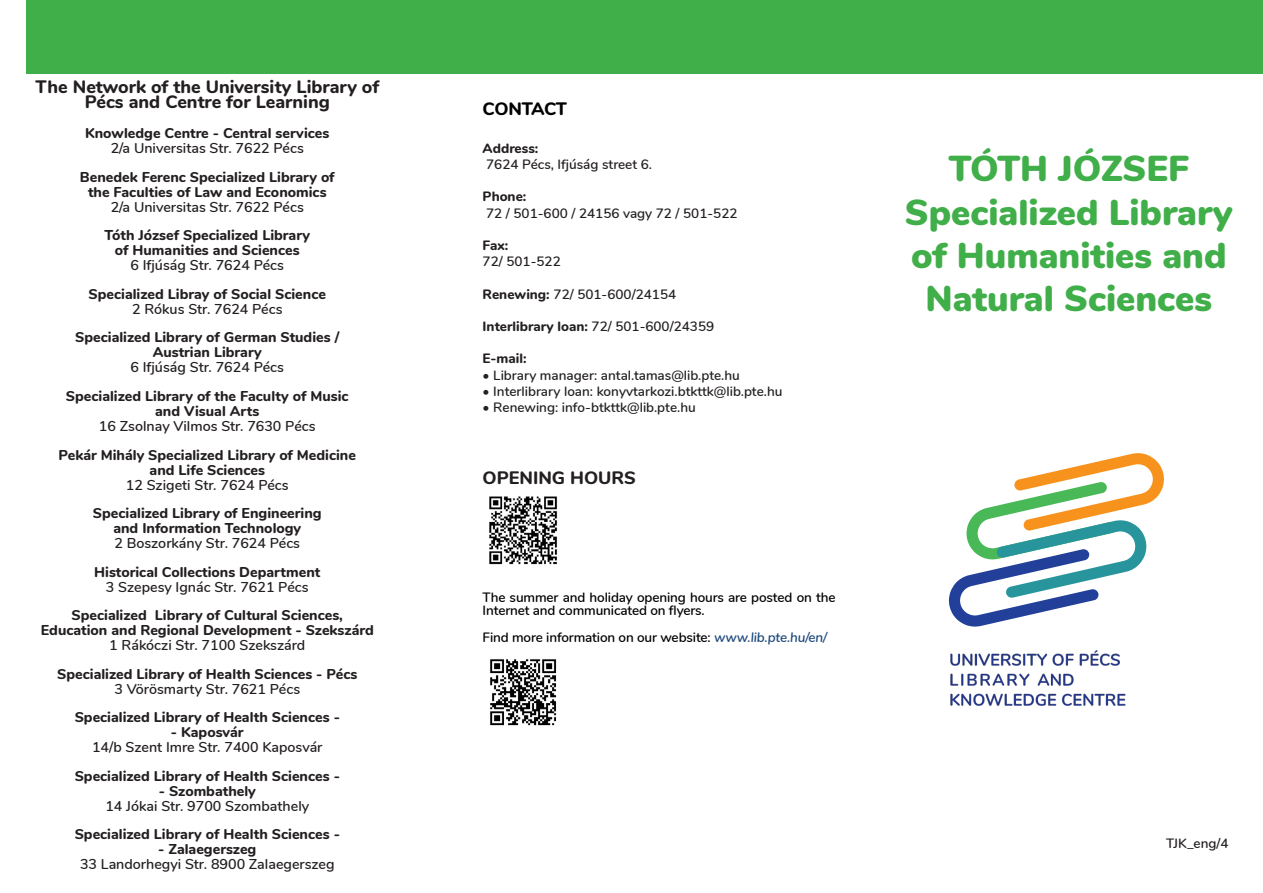
<style>
.page{position:relative;width:1263px;height:893px;background:#fff}
.page>*{position:absolute;margin:0;border:0;box-sizing:border-box;transform-origin:0 0}
.t1{font:900 36px/43.2px "Nunito";color:#40ae49;text-align:center}
.t2{font:800 18px/15px "Nunito";color:#231f20;text-align:center}
.t3{font:800 18px "Nunito";letter-spacing:-.025em;color:#000001}
.t4{font:800 14.25px "Nunito";color:#231f20}
.t5{font:600 14.25px "Nunito";color:#231f20}
.t6{font:600 13.5px "Nunito";color:#231f20}
.t7{font:600 13.5px/13.5px "Nunito";letter-spacing:-.01em;color:#000002}
.t8{font:800 13.5px "Nunito";color:#231f20}
.s1{font-weight:800}
.s2{font-weight:600}
.s3{font-style:italic;color:#1f497d}
</style>
<div class="page">
<div style="left:26px;top:0;width:1237px;height:74px;background:#40ae49"></div>
<img style="left:489px;top:496px;width:69px;height:69px">
<img style="left:490px;top:659px;width:67px;height:67px">
<svg style="left:948px;top:453px;width:216px;height:174px"></svg>
<img style="left:950px;top:650px;width:176px;height:56px">
<p class="t2" style="left:35px;top:79px;width:345px">The Network of the University Library of<br>Pécs and Centre for Learning</p>
<p class="t4" style="left:85px;top:123px;width:246px">Knowledge Centre - Central services</p>
<p class="t5" style="left:111px;top:138px;width:195px">2/a Universitas Str. 7622 Pécs</p>
<p class="t4" style="left:80px;top:166px;width:256px">Benedek Ferenc Specialized Library of</p>
<p class="t4" style="left:88px;top:181px;width:240px">the Faculties of Law and Economics</p>
<p class="t5" style="left:111px;top:197px;width:195px">2/a Universitas Str. 7622 Pécs</p>
<p class="t4" style="left:104px;top:225px;width:207px">Tóth József Specialized Library</p>
<p class="t4" style="left:115px;top:240px;width:186px">of Humanities and Sciences</p>
<p class="t5" style="left:131px;top:255px;width:155px">6 Ifjúság Str. 7624 Pécs</p>
<p class="t4" style="left:89px;top:283px;width:239px">Specialized Libray of Social Science</p>
<p class="t5" style="left:132px;top:299px;width:152px">2 Rókus Str. 7624 Pécs</p>
<p class="t4" style="left:75px;top:327px;width:266px">Specialized Library of German Studies /</p>
<p class="t4" style="left:153px;top:342px;width:111px">Austrian Library</p>
<p class="t5" style="left:131px;top:357px;width:155px">6 Ifjúság Str. 7624 Pécs</p>
<p class="t4" style="left:66px;top:385px;width:284px">Specialized Library of the Faculty of Music</p>
<p class="t4" style="left:155px;top:400px;width:106px">and Visual Arts</p>
<p class="t5" style="left:99px;top:416px;width:218px">16 Zsolnay Vilmos Str. 7630 Pécs</p>
<p class="t4" style="left:59px;top:444px;width:299px">Pekár Mihály Specialized Library of Medicine</p>
<p class="t4" style="left:150px;top:459px;width:117px">and Life Sciences</p>
<p class="t5" style="left:126px;top:474px;width:164px">12 Szigeti Str. 7624 Pécs</p>
<p class="t4" style="left:93px;top:502px;width:230px">Specialized Library of Engineering</p>
<p class="t4" style="left:113px;top:517px;width:189px">and Information Technology</p>
<p class="t5" style="left:114px;top:533px;width:187px">2 Boszorkány Str. 7624 Pécs</p>
<p class="t4" style="left:94px;top:561px;width:228px">Historical Collections Department</p>
<p class="t5" style="left:106px;top:576px;width:204px">3 Szepesy Ignác Str. 7621 Pécs</p>
<p class="t4" style="left:72px;top:604px;width:273px">Specialized Library of Cultural Sciences,</p>
<p class="t4" style="left:41px;top:619px;width:334px">Education and Regional Development - Szekszárd</p>
<p class="t5" style="left:109px;top:635px;width:198px">1 Rákóczi Str. 7100 Szekszárd</p>
<p class="t4" style="left:57px;top:663px;width:302px">Specialized Library of Health Sciences - Pécs</p>
<p class="t5" style="left:114px;top:678px;width:187px">3 Vörösmarty Str. 7621 Pécs</p>
<p class="t4" style="left:75px;top:706px;width:267px">Specialized Library of Health Sciences -</p>
<p class="t4" style="left:171px;top:721px;width:74px">- Kaposvár</p>
<p class="t5" style="left:92px;top:737px;width:232px">14/b Szent Imre Str. 7400 Kaposvár</p>
<p class="t4" style="left:75px;top:765px;width:267px">Specialized Library of Health Sciences -</p>
<p class="t4" style="left:159px;top:780px;width:99px">- Szombathely</p>
<p class="t5" style="left:105px;top:795px;width:205px">14 Jókai Str. 9700 Szombathely</p>
<p class="t4" style="left:75px;top:823px;width:267px">Specialized Library of Health Sciences -</p>
<p class="t4" style="left:158px;top:838px;width:100px">- Zalaegerszeg</p>
<p class="t5" style="left:80px;top:854px;width:256px">33 Landorhegyi Str. 8900 Zalaegerszeg</p>
<p class="t3" style="left:483px;top:95px;width:86px">CONTACT</p>
<p class="t8" style="left:483px;top:138px;width:57px">Address:</p>
<p class="t6" style="left:486px;top:154px;width:167px">7624 Pécs, Ifjúság street 6.</p>
<p class="t8" style="left:483px;top:187px;width:45px">Phone:</p>
<p class="t6" style="left:486px;top:203px;width:253px">72 / 501-600 / 24156 vagy 72 / 501-522</p>
<p class="t8" style="left:483px;top:235px;width:27px">Fax:</p>
<p class="t6" style="left:483px;top:252px;width:80px">72/ 501-522</p>
<p class="t6" style="left:483px;top:284px;width:195px"><span class="s1">Renewing:</span> 72/ 501-600/24154</p>
<p class="t8" style="left:483px;top:316px;width:233px">Interlibrary loan: <span class="s2">72/ 501-600/24359</span></p>
<p class="t8" style="left:483px;top:349px;width:45px">E-mail:</p>
<p class="t6" style="left:483px;top:365px;width:259px">• Library manager: antal.tamas@lib.pte.hu</p>
<p class="t6" style="left:483px;top:381px;width:301px">• Interlibrary loan: konyvtarkozi.btkttk@lib.pte.hu</p>
<p class="t6" style="left:483px;top:397px;width:215px">• Renewing: info-btkttk@lib.pte.hu</p>
<p class="t2" style="left:483px;top:469px;width:155px">OPENING HOURS</p>
<p class="t7" style="left:483px;top:590px;width:354px">The summer and holiday opening hours are posted on the<br>Internet and communicated on flyers.</p>
<p class="t7" style="left:483px;top:630px;width:346px">Find more information on our website: <span class="s3">www.lib.pte.hu/en/</span></p>
<p class="t1" style="left:949px;top:145px;width:242px">TÓTH JÓZSEF</p>
<p class="t1" style="left:905px;top:188px;width:329px">Specialized Library</p>
<p class="t1" style="left:911px;top:232px;width:317px">of Humanities and<br>Natural Sciences</p>
<p class="t6" style="left:1166px;top:833px;width:64px">TJK_eng/4</p>
</div>
